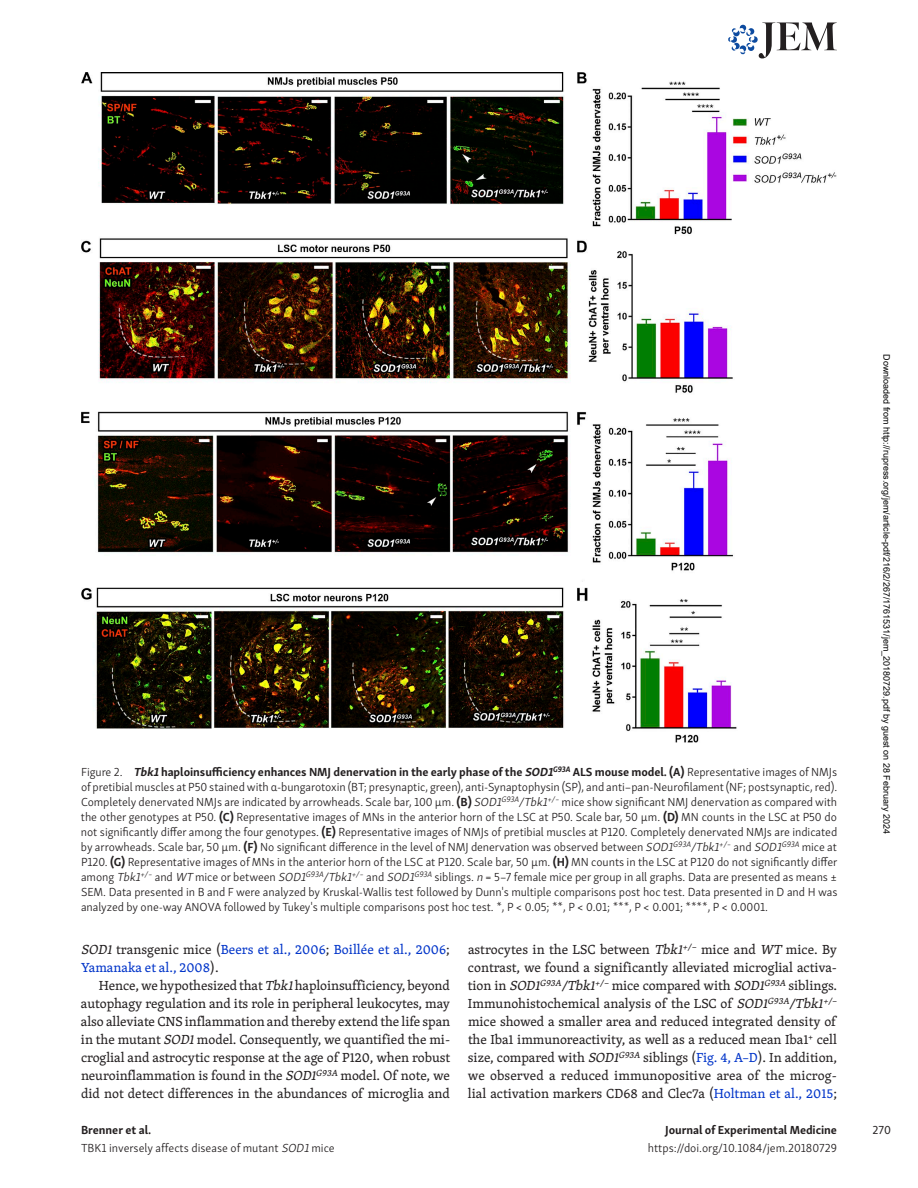
<style>
.page{position:relative;width:918px;height:1188px;background:#fff}
.page>*{position:absolute;margin:0;border:0;box-sizing:border-box;transform-origin:0 0}
.t1{font:13.5px/18px "Skolar PE";color:#231f20;text-align:justify}
.t2{font:13.5px/18px "Skolar PE";letter-spacing:.005em;color:#0034c9}
.t3{font:300 12px/15px "Skolar Sans PE";color:#231f20}
.t4{font:700 12px "Skolar Sans PE";letter-spacing:-.005em;color:#231f20}
.t5{font:12px "Skolar Sans PE";color:#231f20}
.t6{font:9px "Arial";color:#000}
.s1{font-weight:700;font-style:italic}
.s2{font-weight:700}
.s3{font-style:italic}
.s4{font-style:italic;color:#231f20}
.s5{color:#231f20}
.s6{color:#0034c9}
</style>
<div class="page">
<svg style="left:728px;top:23px;width:109px;height:35px"></svg>
<img style="left:81px;top:72px;width:756px;height:671px">
<p class="t3" style="left:81px;top:764px;width:758px;text-align:justify">Figure 2. <span class="s1">Tbk1</span><span class="s2">haploinsufficiency enhances NMJ denervation in the early phase of the</span> <span class="s1">SOD1</span><sup>G93A</sup> <span class="s2">ALS mouse model. (A)</span> Representative images of NMJs of pretibial muscles at P50 stained with α-bungarotoxin (BT; presynaptic, green), anti-Synaptophysin (SP), and anti–pan-Neurofilament (NF; postsynaptic, red).<br>Completely denervated NMJs are indicated by arrowheads. Scale bar, 100 µm. <span class="s2">(B)</span> <span class="s3">SOD1</span><sup>G93A</sup><span class="s3">/Tbk1</span><sup>+/−</sup> mice show significant NMJ denervation as compared with the other genotypes at P50. <span class="s2">(C)</span> Representative images of MNs in the anterior horn of the LSC at P50. Scale bar, 50 µm. <span class="s2">(D)</span> MN counts in the LSC at P50 do not significantly differ among the four genotypes. <span class="s2">(E)</span> Representative images of NMJs of pretibial muscles at P120. Completely denervated NMJs are indicated by arrowheads. Scale bar, 50 µm. <span class="s2">(F)</span> No significant difference in the level of NMJ denervation was observed between <span class="s3">SOD1</span><sup>G93A</sup><span class="s3">/Tbk1</span><sup>+/−</sup> and <span class="s3">SOD1</span><sup>G93A</sup> mice at P120. <span class="s2">(G)</span> Representative images of MNs in the anterior horn of the LSC at P120. Scale bar, 50 µm. <span class="s2">(H)</span> MN counts in the LSC at P120 do not significantly differ among <span class="s3">Tbk1</span><sup>+/−</sup> and <span class="s3">WT</span> mice or between <span class="s3">SOD1</span><sup>G93A</sup><span class="s3">/Tbk1</span><sup>+/−</sup> and <span class="s3">SOD1</span><sup>G93A</sup> siblings. <span class="s3">n</span> = 5–7 female mice per group in all graphs. Data are presented as means ± SEM. Data presented in B and F were analyzed by Kruskal-Wallis test followed by Dunn's multiple comparisons post hoc test. Data presented in D and H was analyzed by one-way ANOVA followed by Tukey's multiple comparisons post hoc test. *, P &lt; 0.05; **, P &lt; 0.01; ***, P &lt; 0.001; ****, P &lt; 0.0001.</p>
<p class="t2" style="left:81px;top:940px;width:370px"><span class="s4">SOD1</span> <span class="s5">transgenic mice (</span>Beers et al., 2006<span class="s5">;</span> Boillée et al., 2006<span class="s5">;<br></span>Yamanaka et al., 2008<span class="s5">).</span></p>
<p class="t1" style="left:81px;top:976px;width:371px;text-indent:18px">Hence, we hypothesized that <span class="s3">Tbk1</span>haploinsufficiency, beyond autophagy regulation and its role in peripheral leukocytes, may also alleviate CNS inflammation and thereby extend the life span in the mutant <span class="s3">SOD1</span>model. Consequently, we quantified the mi&shy;croglial and astrocytic response at the age of P120, when robust neuroinflammation is found in the <span class="s3">SOD1</span><sup>G93A</sup> model. Of note, we did not detect differences in the abundances of microglia and</p>
<p class="t1" style="left:468px;top:940px;width:373px;text-align:left">astrocytes in the LSC between <span class="s3">Tbk1</span><sup>+/−</sup> mice and <span class="s3">WT</span> mice. By contrast, we found a significantly alleviated microglial activa&shy;tion in <span class="s3">SOD1</span><sup>G93A</sup><span class="s3">/Tbk1</span><sup>+/−</sup> mice compared with <span class="s3">SOD1</span><sup>G93A</sup> siblings.<br>Immunohistochemical analysis of the LSC of <span class="s3">SOD1</span><sup>G93A</sup><span class="s3">/Tbk1</span><sup>+/− </sup>mice showed a smaller area and reduced integrated density of the Iba1 immunoreactivity, as well as a reduced mean Iba1<sup>+</sup> cell size, compared with <span class="s3">SOD1</span><sup>G93A</sup> siblings (<span class="s6">Fig. 4, A–D</span>). In addition, we observed a reduced immunopositive area of the microg&shy;lial activation markers CD68 and Clec7a (<span class="s6">Holtman et al., 2015</span>;</p>
<p class="t3" style="left:81px;top:1120px;width:255px;line-height:18px"><span class="s2">Brenner et al.<br></span>TBK1 inversely affects disease of mutant <span class="s3">SOD1</span>mice</p>
<p class="t4" style="left:665px;top:1120px;width:173px">Journal of Experimental Medicine</p>
<p class="t3" style="left:648px;top:1140px;width:191px">https://doi.org/10.1084/jem.20180729</p>
<p class="t6" style="left:890px;top:354px;width:481px;rotate:90deg">Downloaded from http://rupress.org/jem/article-pdf/216/2/267/1761531/jem_20180729.pdf by guest on 28 February 2024</p>
<p class="t5" style="left:873px;top:1121px;width:20px">270</p>
</div>
